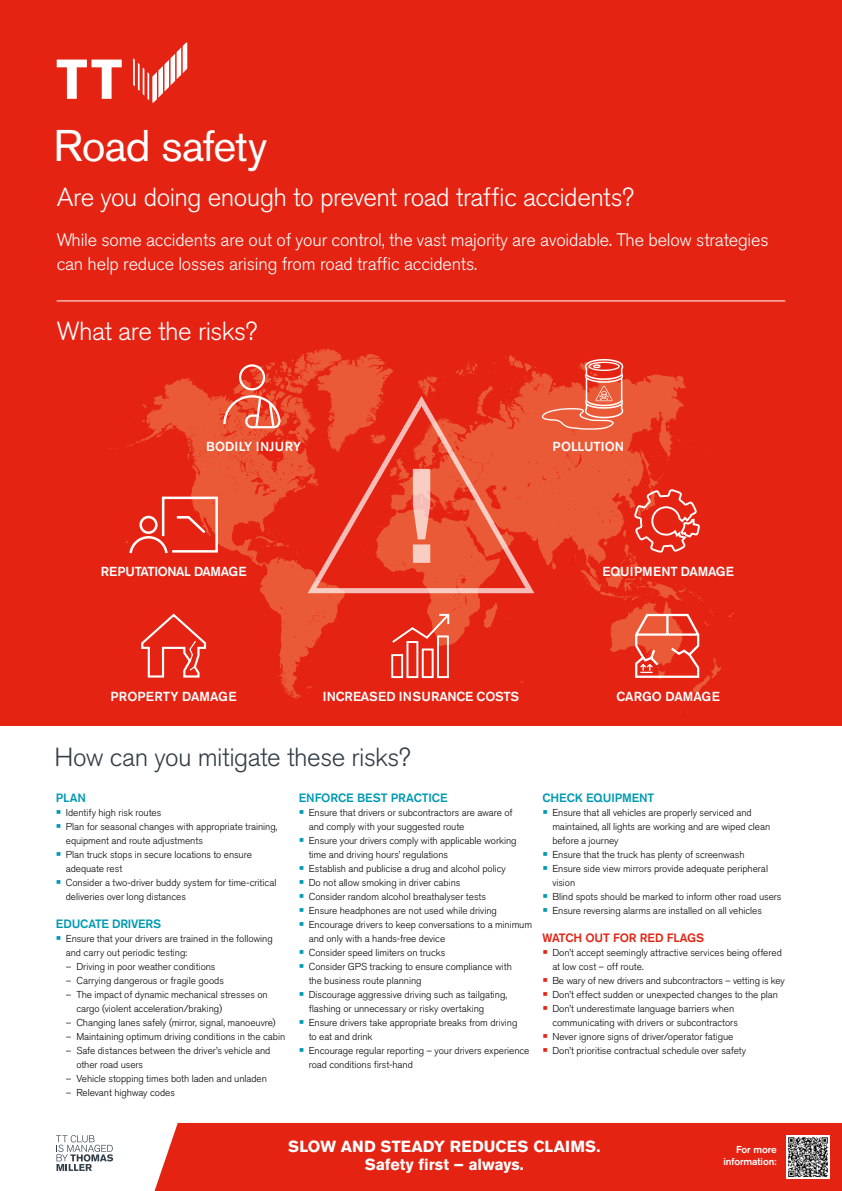
<style>
.page{position:relative;width:842px;height:1191px;background:#fff}
.page>*{position:absolute;margin:0;border:0;box-sizing:border-box;transform-origin:0 0}
.t1{font:44px "Akzidenz Grotesk Pro";letter-spacing:-.025em;color:#fff}
.t2{font:300 26px "Akzidenz Grotesk Pro";letter-spacing:-.02em;color:#fff}
.t3{font:300 26px "Akzidenz Grotesk Pro";letter-spacing:-.02em;color:#313c46}
.t4{font:300 18px/24px "Akzidenz Grotesk Pro";letter-spacing:-.01em;color:#fff}
.t5{font:700 16px/18px "Akzidenz Grotesk Pro";letter-spacing:.005em;color:#fff;text-align:center}
.t6{font:500 13px "Akzidenz Grotesk Pro";color:#fff}
.t7{font:500 13px "Akzidenz Grotesk Pro";letter-spacing:-.02em;color:#fff}
.t8{font:500 13px "Akzidenz Grotesk Pro";letter-spacing:-.03em;color:#fff}
.t9{font:500 12px "Akzidenz Grotesk Pro";letter-spacing:-.01em;color:#0099b3}
.t10{font:500 12px "Akzidenz Grotesk Pro";letter-spacing:-.01em;color:#e42313}
.t11{font:300 10px/14px "Akzidenz Grotesk Pro";letter-spacing:-.005em;color:#000}
.t12{font:500 10px/12px "Akzidenz Grotesk Pro";letter-spacing:-.01em;color:#fff;text-align:right}
.s1{font-size:17px;color:#0099b3}
.s2{font-size:17px;color:#e42313}
</style>
<div class="page">
<div style="left:155px;top:1123px;width:687px;height:68px;background:#e42313"></div>
<div style="left:0;top:0;width:842px;height:726px;background:#e42313"></div>
<svg style="left:109px;top:348px;width:625px;height:365px"></svg>
<svg style="left:189px;top:383px;width:447px;height:302px"></svg>
<svg style="left:57px;top:60px;width:65px;height:39px"></svg>
<svg style="left:133px;top:43px;width:54px;height:60px"></svg>
<hr style="left:57px;top:300px;width:728px;height:1px;background:#fff">
<svg style="left:56px;top:1135px;width:57px;height:36px"></svg>
<svg style="left:308px;top:396px;width:226px;height:197px"></svg>
<svg style="left:413px;top:469px;width:17px;height:94px;background:#f5b7aa"></svg>
<img style="left:787px;top:1135px;width:42px;height:43px">
<svg style="left:634px;top:489px;width:66px;height:63px"></svg>
<svg style="left:129px;top:496px;width:89px;height:57px"></svg>
<svg style="left:223px;top:364px;width:58px;height:64px"></svg>
<svg style="left:391px;top:614px;width:58px;height:64px"></svg>
<svg style="left:141px;top:613px;width:65px;height:64px"></svg>
<svg style="left:542px;top:359px;width:81px;height:71px"></svg>
<svg style="left:635px;top:614px;width:64px;height:64px"></svg>
<h1 class="t1" style="left:54px;top:117px;width:215px">Road safety</h1>
<h2 class="t2" style="left:57px;top:180px;width:579px">Are you doing enough to prevent road traffic accidents?</h2>
<h3 class="t4" style="left:57px;top:227px;width:713px">While some accidents are out of your control, the vast majority are avoidable. The below strategies can help reduce losses arising from road traffic accidents.</h3>
<h2 class="t2" style="left:57px;top:314px;width:202px">What are the risks?</h2>
<h3 class="t6" style="left:206px;top:438px;width:96px">BODILY INJURY</h3>
<h3 class="t6" style="left:553px;top:438px;width:73px">POLLUTION</h3>
<h3 class="t8" style="left:101px;top:563px;width:147px">REPUTATIONAL DAMAGE</h3>
<h3 class="t7" style="left:603px;top:563px;width:133px">EQUIPMENT DAMAGE</h3>
<h3 class="t6" style="left:111px;top:688px;width:128px">PROPERTY DAMAGE</h3>
<h3 class="t7" style="left:323px;top:688px;width:198px">INCREASED INSURANCE COSTS</h3>
<h3 class="t6" style="left:617px;top:688px;width:105px">CARGO DAMAGE</h3>
<h2 class="t3" style="left:54px;top:739px;width:358px">How can you mitigate these risks?</h2>
<p class="t9" style="left:56px;top:789px;width:31px">PLAN</p>
<p class="t11" style="left:56px;top:805px;width:107px"><span class="s1">•</span> Identify high risk routes</p>
<p class="t11" style="left:66px;top:819px;width:213px;text-indent:-10px"><span class="s1">•</span> Plan for seasonal changes with appropriate training, equipment and route adjustments</p>
<p class="t11" style="left:66px;top:847px;width:188px;text-indent:-10px"><span class="s1">•</span> Plan truck stops in secure locations to ensure adequate rest</p>
<p class="t11" style="left:66px;top:875px;width:212px;text-indent:-10px"><span class="s1">•</span> Consider a two-driver buddy system for time-critical deliveries over long distances</p>
<p class="t9" style="left:56px;top:915px;width:107px">EDUCATE DRIVERS</p>
<p class="t11" style="left:66px;top:931px;width:208px;text-indent:-10px"><span class="s1">•</span> Ensure that your drivers are trained in the following and carry out periodic testing:</p>
<p class="t11" style="left:66px;top:959px;width:151px">– Driving in poor weather conditions</p>
<p class="t11" style="left:66px;top:973px;width:160px">– Carrying dangerous or fragile goods</p>
<p class="t11" style="left:76px;top:987px;width:193px;text-indent:-11px">– The impact of dynamic mechanical stresses on cargo (violent acceleration/braking)</p>
<p class="t11" style="left:66px;top:1015px;width:211px">– Changing lanes safely (mirror, signal, manoeuvre)</p>
<p class="t11" style="left:66px;top:1029px;width:221px">– Maintaining optimum driving conditions in the cabin</p>
<p class="t11" style="left:76px;top:1043px;width:196px;text-indent:-11px">– Safe distances between the driver’s vehicle and other road users</p>
<p class="t11" style="left:66px;top:1071px;width:203px">– Vehicle stopping times both laden and unladen</p>
<p class="t11" style="left:66px;top:1085px;width:111px">– Relevant highway codes</p>
<p class="t9" style="left:299px;top:789px;width:150px">ENFORCE BEST PRACTICE</p>
<p class="t11" style="left:309px;top:805px;width:205px;text-indent:-10px"><span class="s1">•</span> Ensure that drivers or subcontractors are aware of and comply with your suggested route</p>
<p class="t11" style="left:309px;top:833px;width:209px;text-indent:-10px"><span class="s1">•</span> Ensure your drivers comply with applicable working time and driving hours’ regulations</p>
<p class="t11" style="left:299px;top:861px;width:209px"><span class="s1">•</span> Establish and publicise a drug and alcohol policy</p>
<p class="t11" style="left:299px;top:875px;width:163px"><span class="s1">•</span> Do not allow smoking in driver cabins</p>
<p class="t11" style="left:299px;top:889px;width:189px"><span class="s1">•</span> Consider random alcohol breathalyser tests</p>
<p class="t11" style="left:299px;top:903px;width:200px"><span class="s1">•</span> Ensure headphones are not used while driving</p>
<p class="t11" style="left:309px;top:917px;width:225px;text-indent:-10px"><span class="s1">•</span> Encourage drivers to keep conversations to a minimum and only with a hands-free device</p>
<p class="t11" style="left:299px;top:945px;width:148px"><span class="s1">•</span> Consider speed limiters on trucks</p>
<p class="t11" style="left:309px;top:959px;width:205px;text-indent:-10px"><span class="s1">•</span> Consider GPS tracking to ensure compliance with the business route planning</p>
<p class="t11" style="left:309px;top:987px;width:200px;text-indent:-10px"><span class="s1">•</span> Discourage aggressive driving such as tailgating, flashing or unnecessary or risky overtaking</p>
<p class="t11" style="left:309px;top:1015px;width:210px;text-indent:-10px"><span class="s1">•</span> Ensure drivers take appropriate breaks from driving to eat and drink</p>
<p class="t11" style="left:309px;top:1043px;width:222px;text-indent:-10px"><span class="s1">•</span> Encourage regular reporting – your drivers experience road conditions first-hand</p>
<p class="t9" style="left:542px;top:789px;width:113px">CHECK EQUIPMENT</p>
<p class="t11" style="left:552px;top:805px;width:219px;text-indent:-10px"><span class="s1">•</span> Ensure that all vehicles are properly serviced and maintained, all lights are working and are wiped clean before a journey</p>
<p class="t11" style="left:542px;top:847px;width:204px"><span class="s1">•</span> Ensure that the truck has plenty of screenwash</p>
<p class="t11" style="left:552px;top:861px;width:217px;text-indent:-10px"><span class="s1">•</span> Ensure side view mirrors provide adequate peripheral vision</p>
<p class="t11" style="left:542px;top:889px;width:241px"><span class="s1">•</span> Blind spots should be marked to inform other road users</p>
<p class="t11" style="left:542px;top:903px;width:221px"><span class="s1">•</span> Ensure reversing alarms are installed on all vehicles</p>
<p class="t10" style="left:542px;top:929px;width:163px">WATCH OUT FOR RED FLAGS</p>
<p class="t11" style="left:552px;top:945px;width:231px;text-indent:-10px"><span class="s2">•</span> Don’t accept seemingly attractive services being offered at low cost – off route.</p>
<p class="t11" style="left:542px;top:973px;width:244px"><span class="s2">•</span> Be wary of new drivers and subcontractors – vetting is key</p>
<p class="t11" style="left:542px;top:987px;width:237px"><span class="s2">•</span> Don’t effect sudden or unexpected changes to the plan</p>
<p class="t11" style="left:552px;top:1001px;width:187px;text-indent:-10px"><span class="s2">•</span> Don’t underestimate language barriers when communicating with drivers or subcontractors</p>
<p class="t11" style="left:542px;top:1029px;width:192px"><span class="s2">•</span> Never ignore signs of driver/operator fatigue</p>
<p class="t11" style="left:542px;top:1043px;width:205px"><span class="s2">•</span> Don’t prioritise contractual schedule over safety</p>
<h3 class="t5" style="left:288px;top:1137px;width:314px">SLOW AND STEADY REDUCES CLAIMS.<br>Safety first – always.</h3>
<p class="t12" style="left:723px;top:1143px;width:55px">For more information:</p>
</div>
